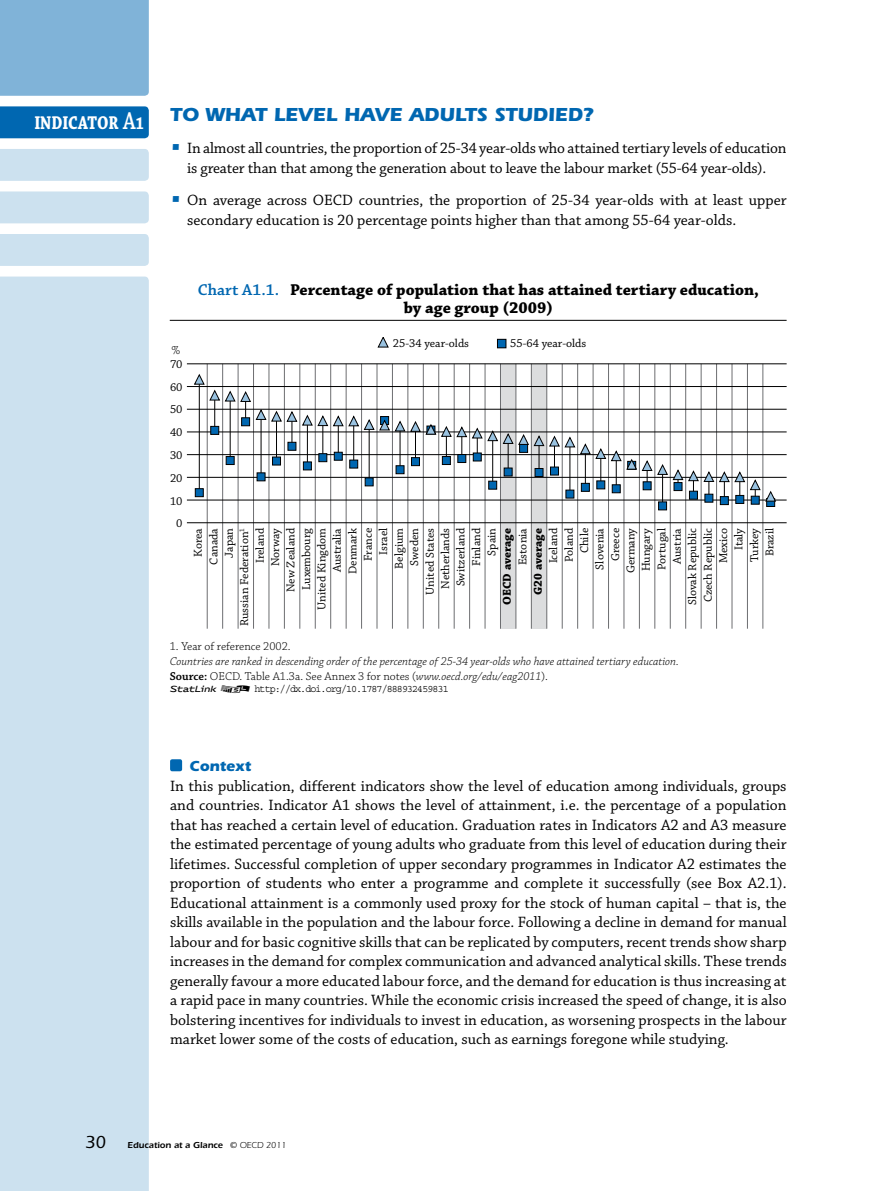
<style>
.page{position:relative;width:893px;height:1191px;background:#fff}
.page>*{position:absolute;margin:0;border:0;box-sizing:border-box;transform-origin:0 0}
.t1{font:700 19.5px "Itc Eras";color:#0067b1}
.t2{font:700 19.5px "Chaparral Pro";letter-spacing:-.005em;color:#fff;scale:.8 1}
.t3{font:700 16.5px/18px "Chaparral Pro";color:#000;text-align:center}
.t4{font:15.75px/19.5px "Chaparral Pro";letter-spacing:-.005em;color:#000;text-align:center}
.t5{font:700 15px "Itc Eras";color:#0067b1}
.t6{font:12px/15.5px "Chaparral Pro";color:#000;text-align:right}
.t7{font:italic 300 12px/15px "Chaparral Pro";color:#000}
.t8{font:300 12px "Chaparral Pro";color:#000}
.t9{font:700 12px "Chaparral Pro";color:#000}
.t10{font:10.5px "Courier";letter-spacing:-.09em;color:#000;scale:.95 1}
.t11{font:600 9px "Itc Eras";color:#000}
.s1{font-weight:600;font-size:25.5px}
.s2{font-size:18px}
.s3{font-family:"Itc Eras";font-weight:600;font-size:18px;color:#0067b1}
.s4{font-weight:600;color:#0067b1}
.s5{font-weight:600;font-style:normal}
.s6{font-style:normal}
.s7{font-family:"Stat Link"}
.s8{font-family:"Stat Link";font-size:12px}
.s9{font-weight:500;font-size:18px}
.s10{font-weight:400}
</style>
<div class="page">
<div style="left:0;top:106px;width:149px;height:32px;background:#0067b1"></div>
<div style="left:0;top:149px;width:149px;height:32px;background:#cce1ef"></div>
<div style="left:0;top:191px;width:149px;height:32px;background:#cce1ef"></div>
<div style="left:0;top:234px;width:149px;height:32px;background:#cce1ef"></div>
<div style="left:0;top:276px;width:149px;height:915px;background:#cce1ef"></div>
<div style="left:0;top:0;width:149px;height:96px;background:#80b3d8"></div>
<div style="left:170px;top:759px;width:12px;height:12px;background:#0067b1;border-radius:2px"></div>
<div style="left:531px;top:364px;width:16px;height:265px;background:#dcddde"></div>
<div style="left:500px;top:364px;width:16px;height:265px;background:#dcddde"></div>
<hr style="left:207px;top:364px;width:1px;height:264px;background:#6d6e71">
<hr style="left:222px;top:364px;width:1px;height:264px;background:#6d6e71">
<hr style="left:238px;top:364px;width:1px;height:264px;background:#6d6e71">
<hr style="left:253px;top:364px;width:1px;height:264px;background:#6d6e71">
<hr style="left:269px;top:364px;width:1px;height:264px;background:#6d6e71">
<hr style="left:284px;top:364px;width:1px;height:264px;background:#6d6e71">
<hr style="left:300px;top:364px;width:1px;height:264px;background:#6d6e71">
<hr style="left:315px;top:364px;width:1px;height:264px;background:#6d6e71">
<hr style="left:330px;top:364px;width:1px;height:264px;background:#6d6e71">
<hr style="left:346px;top:364px;width:1px;height:264px;background:#6d6e71">
<hr style="left:361px;top:364px;width:1px;height:264px;background:#6d6e71">
<hr style="left:377px;top:364px;width:1px;height:264px;background:#6d6e71">
<hr style="left:392px;top:364px;width:1px;height:264px;background:#6d6e71">
<hr style="left:408px;top:364px;width:1px;height:264px;background:#6d6e71">
<hr style="left:423px;top:364px;width:1px;height:264px;background:#6d6e71">
<hr style="left:438px;top:364px;width:1px;height:264px;background:#6d6e71">
<hr style="left:454px;top:364px;width:1px;height:264px;background:#6d6e71">
<hr style="left:469px;top:364px;width:1px;height:264px;background:#6d6e71">
<hr style="left:485px;top:364px;width:1px;height:264px;background:#6d6e71">
<hr style="left:500px;top:364px;width:1px;height:264px;background:#6d6e71">
<hr style="left:516px;top:364px;width:1px;height:264px;background:#6d6e71">
<hr style="left:531px;top:364px;width:1px;height:264px;background:#6d6e71">
<hr style="left:546px;top:364px;width:1px;height:264px;background:#6d6e71">
<hr style="left:562px;top:364px;width:1px;height:264px;background:#6d6e71">
<hr style="left:577px;top:364px;width:1px;height:264px;background:#6d6e71">
<hr style="left:593px;top:364px;width:1px;height:264px;background:#6d6e71">
<hr style="left:608px;top:364px;width:1px;height:264px;background:#6d6e71">
<hr style="left:624px;top:364px;width:1px;height:264px;background:#6d6e71">
<hr style="left:639px;top:364px;width:1px;height:264px;background:#6d6e71">
<hr style="left:655px;top:364px;width:1px;height:264px;background:#6d6e71">
<hr style="left:670px;top:364px;width:1px;height:264px;background:#6d6e71">
<hr style="left:685px;top:364px;width:1px;height:264px;background:#6d6e71">
<hr style="left:701px;top:364px;width:1px;height:264px;background:#6d6e71">
<hr style="left:716px;top:364px;width:1px;height:264px;background:#6d6e71">
<hr style="left:732px;top:364px;width:1px;height:264px;background:#6d6e71">
<hr style="left:747px;top:364px;width:1px;height:264px;background:#6d6e71">
<hr style="left:763px;top:364px;width:1px;height:264px;background:#6d6e71">
<hr style="left:170px;top:320px;width:617px;height:1px;background:#000">
<hr style="left:187px;top:363px;width:600px;height:1px;background:#000">
<hr style="left:187px;top:386px;width:600px;height:1px;background:#000">
<hr style="left:187px;top:409px;width:600px;height:1px;background:#000">
<hr style="left:187px;top:432px;width:600px;height:1px;background:#000">
<hr style="left:187px;top:454px;width:600px;height:1px;background:#000">
<hr style="left:187px;top:477px;width:600px;height:1px;background:#000">
<hr style="left:187px;top:500px;width:600px;height:1px;background:#000">
<hr style="left:187px;top:522px;width:600px;height:1px;background:#000">
<div style="left:497px;top:339px;width:9px;height:9px;background:#0067b1"></div>
<div style="left:497px;top:339px;width:9px;height:9px;border:1px solid #000"></div>
<svg style="left:378px;top:337px;width:11px;height:10px"></svg>
<svg style="left:206px;top:501px;width:569px;height:9px"></svg>
<svg style="left:194px;top:374px;width:582px;height:127px"></svg>
<p class="t2" style="left:34px;top:112px;width:139px">Indicator <span class="s1">A</span><span class="s2">1</span></p>
<p class="t1" style="left:170px;top:103px;width:425px">TO WHAT LEVEL HAVE ADULTS STUDIED?</p>
<p class="t4" style="left:170px;top:139px;width:618px"><span class="s3">•</span> In almost all countries, the proportion of 25-34 year-olds who attained tertiary levels of education is greater than that among the generation about to leave the labour market (55-64 year-olds).</p>
<p class="t4" style="left:187px;top:191px;width:601px;text-align:left;text-indent:-17px"><span class="s3">•</span> On average across OECD countries, the proportion of 25-34 year-olds with at least upper secondary education is 20 percentage points higher than that among 55-64 year-olds.</p>
<p class="t8" style="left:172px;top:343px;width:10px">%</p>
<p class="t3" style="left:198px;top:281px;width:563px"><span class="s4">Chart A1.1.</span> Percentage of population that has attained tertiary education, by age group (2009)</p>
<p class="t6" style="left:393px;top:336px;width:78px">25-34 year-olds</p>
<p class="t6" style="left:510px;top:336px;width:78px">55-64 year-olds</p>
<p class="t6" style="left:170px;top:353px;width:14px;line-height:22.8px;text-align:center">70<br>60<br>50<br>40<br>30<br>20<br>10<br>0</p>
<p class="t6" style="left:191px;top:626px;width:100px;rotate:-90deg">Korea<br>Canada<br>Japan<br>Russian Federation<sup>1<br></sup>Ireland<br>Norway<br>New Zealand<br>Luxembourg<br>United Kingdom<br>Australia<br>Denmark<br>France<br>Israel<br>Belgium<br>Sweden<br>United States<br>Netherlands<br>Switzerland<br>Finland<br>Spain</p>
<p class="t9" style="left:500px;top:605px;width:78px;rotate:-90deg">OECD average</p>
<p class="t6" style="left:515px;top:565px;width:39px;rotate:-90deg">Estonia</p>
<p class="t9" style="left:531px;top:595px;width:68px;rotate:-90deg">G20 average</p>
<p class="t6" style="left:546px;top:605px;width:79px;rotate:-90deg">Iceland<br>Poland<br>Chile<br>Slovenia<br>Greece<br>Germany<br>Hungary<br>Portugal<br>Austria<br>Slovak Republic<br>Czech Republic<br>Mexico<br>Italy<br>Turkey<br>Brazil</p>
<p class="t8" style="left:170px;top:640px;width:122px">1. Year of reference 2002.</p>
<p class="t7" style="left:170px;top:654px;width:510px">Countries are ranked in descending order of the percentage of 25-34 year-olds who have attained tertiary education.<br><span class="s5">Source:</span> <span class="s6">OECD. Table A1.3a. See Annex 3 for notes (</span>www.oecd.org/edu/eag2011<span class="s6">).</span></p>
<p class="t10" style="left:169px;top:684px;width:296px"><span class="s7">1</span> <span class="s8">2</span> http://dx.doi.org/10.1787/888932459831</p>
<p class="t5" style="left:190px;top:757px;width:63px">CONTEXT</p>
<p class="t4" style="left:170px;top:776px;width:618px;text-align:justify">In this publication, different indicators show the level of education among individuals, groups and countries. Indicator A1 shows the level of attainment, i.e. the percentage of a population that has reached a certain level of education. Graduation rates in Indicators A2 and A3 measure the estimated percentage of young adults who graduate from this level of education during their lifetimes. Successful completion of upper secondary programmes in Indicator A2 estimates the proportion of students who enter a programme and complete it successfully (see Box A2.1).<br>Educational attainment is a commonly used proxy for the stock of human capital – that is, the skills available in the population and the labour force. Following a decline in demand for manual labour and for basic cognitive skills that can be replicated by computers, recent trends show sharp increases in the demand for complex communication and advanced analytical skills. These trends generally favour a more educated labour force, and the demand for education is thus increasing at a rapid pace in many countries. While the economic crisis increased the speed of change, it is also bolstering incentives for individuals to invest in education, as worsening prospects in the labour market lower some of the costs of education, such as earnings foregone while studying.</p>
<p class="t11" style="left:85px;top:1140px;width:203px"><span class="s9">30</span> Education at a Glance <span class="s10">© OECD 2011</span></p>
</div>
